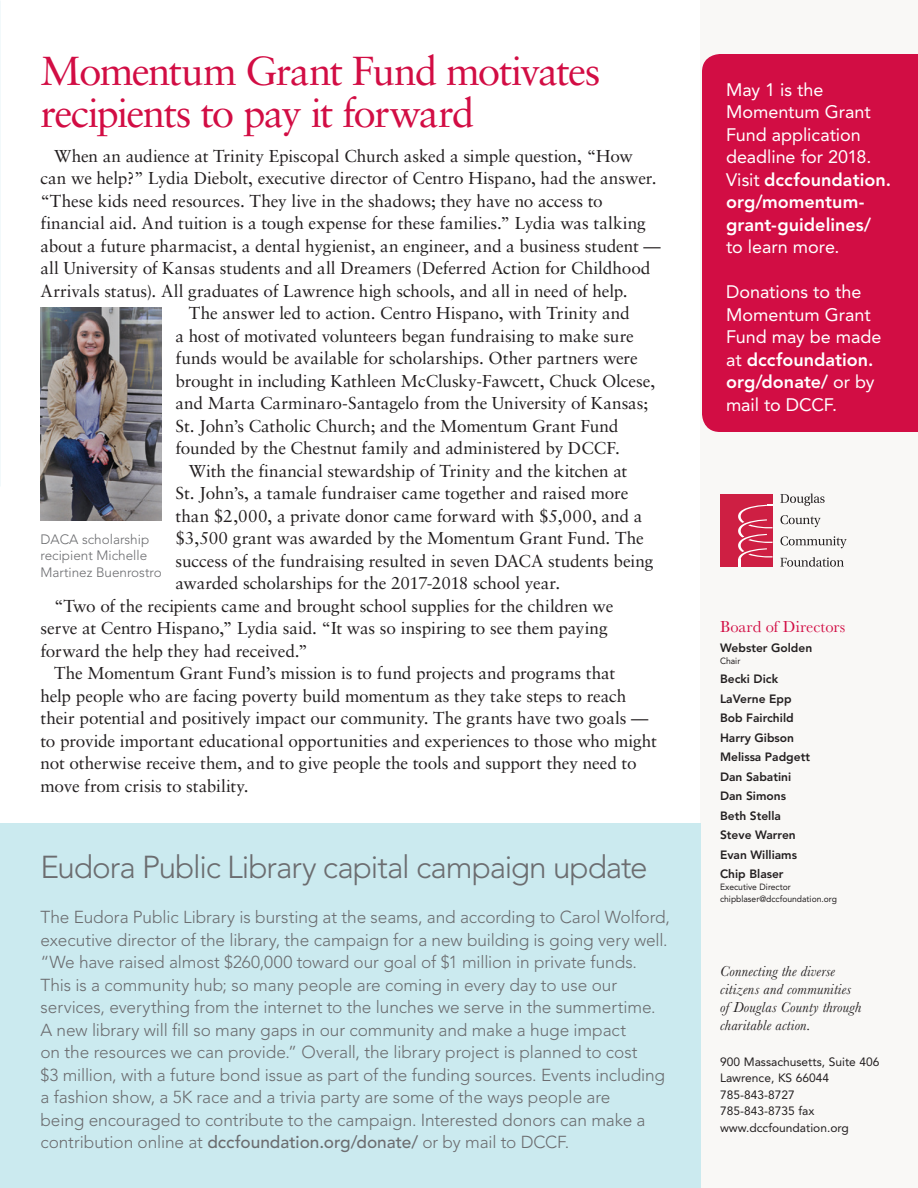
<style>
.page{position:relative;width:918px;height:1188px;background:#fff}
.page>*{position:absolute;margin:0;border:0;box-sizing:border-box;transform-origin:0 0}
.t1{font:40.5px/42px "Sabon LT Std";letter-spacing:-.045em;color:#d20d44}
.t2{font:300 31.5px "Avenir LT Std";letter-spacing:-.035em;color:#6c6d70}
.t3{font:18px/22.5px "Avenir LT Std";color:#fff}
.t4{font:17.25px "Sabon LT Std";letter-spacing:-.005em;color:#231f20}
.t5{font:300 17.25px/22.5px "Avenir LT Std";letter-spacing:-.005em;color:#6c6d70}
.t6{font:16.5px "Baskerville";letter-spacing:.005em;color:#d20d44}
.t7{font:italic 15px/18px "Baskerville";letter-spacing:.015em;color:#231f20}
.t8{font:300 13.5px/16.2px "Avenir LT Std";color:#6c6d70}
.t9{font:800 12px/19.5px "Avenir LT Std";color:#231f20}
.t10{font:12px/16.5px "Avenir LT Std";color:#231f20}
.t11{font:9px/12px "Avenir LT Std";color:#231f20;scale:.95 1}
.s1{font-weight:500}
.s2{font-weight:800}
</style>
<div class="page">
<div style="left:701px;top:0;width:217px;height:1188px;background:#f9f8f6"></div>
<div style="left:0;top:824px;width:701px;height:364px;background:#cbeaef"></div>
<div style="left:720px;top:494px;width:53px;height:73px;background:#ce1f43"></div>
<svg style="left:738px;top:505px;width:35px;height:62px"></svg>
<svg style="left:780px;top:494px;width:45px;height:12px"></svg>
<svg style="left:780px;top:515px;width:41px;height:12px"></svg>
<svg style="left:780px;top:536px;width:67px;height:12px"></svg>
<svg style="left:780px;top:557px;width:64px;height:10px"></svg>
<div style="left:702px;top:54px;width:216px;height:378px;background:#d20d44"></div>
<img style="left:40px;top:307px;width:122px;height:213px">
<h1 class="t1" style="left:40px;top:49px;width:562px">Momentum Grant Fund motivates recipients to pay it forward</h1>
<p class="t4" style="left:54px;top:145px;width:580px">When an audience at Trinity Episcopal Church asked a simple question, “How</p>
<p class="t4" style="left:40px;top:168px;width:618px">can we help?” Lydia Diebolt, executive director of Centro Hispano, had the answer.</p>
<p class="t4" style="left:40px;top:190px;width:564px">“These kids need resources. They live in the shadows; they have no access to</p>
<p class="t4" style="left:40px;top:213px;width:607px">financial aid. And tuition is a tough expense for these families.” Lydia was talking</p>
<p class="t4" style="left:40px;top:235px;width:622px">about a future pharmacist, a dental hygienist, an engineer, and a business student —</p>
<p class="t4" style="left:40px;top:258px;width:612px">all University of Kansas students and all Dreamers (Deferred Action for Childhood</p>
<p class="t4" style="left:40px;top:280px;width:589px">Arrivals status). All graduates of Lawrence high schools, and all in need of help.</p>
<p class="t4" style="left:189px;top:303px;width:442px">The answer led to action. Centro Hispano, with Trinity and</p>
<p class="t4" style="left:175px;top:325px;width:460px">a host of motivated volunteers began fundraising to make sure</p>
<p class="t4" style="left:175px;top:348px;width:464px">funds would be available for scholarships. Other partners were</p>
<p class="t4" style="left:175px;top:370px;width:481px">brought in including Kathleen McClusky-Fawcett, Chuck Olcese,</p>
<p class="t4" style="left:175px;top:393px;width:474px">and Marta Carminaro-Santagelo from the University of Kansas;</p>
<p class="t4" style="left:175px;top:415px;width:445px">St. John’s Catholic Church; and the Momentum Grant Fund</p>
<p class="t4" style="left:175px;top:438px;width:446px">founded by the Chestnut family and administered by DCCF.</p>
<p class="t4" style="left:189px;top:460px;width:440px">With the financial stewardship of Trinity and the kitchen at</p>
<p class="t4" style="left:176px;top:483px;width:454px">St. John’s, a tamale fundraiser came together and raised more</p>
<p class="t4" style="left:176px;top:505px;width:468px">than $2,000, a private donor came forward with $5,000, and a</p>
<p class="t4" style="left:176px;top:528px;width:470px">$3,500 grant was awarded by the Momentum Grant Fund. The</p>
<p class="t4" style="left:176px;top:550px;width:479px">success of the fundraising resulted in seven DACA students being</p>
<p class="t4" style="left:176px;top:573px;width:386px">awarded scholarships for the 2017-2018 school year.</p>
<p class="t4" style="left:54px;top:595px;width:561px">“Two of the recipients came and brought school supplies for the children we</p>
<p class="t4" style="left:41px;top:618px;width:569px">serve at Centro Hispano,” Lydia said. “It was so inspiring to see them paying</p>
<p class="t4" style="left:41px;top:640px;width:269px">forward the help they had received.”</p>
<p class="t4" style="left:54px;top:663px;width:563px">The Momentum Grant Fund’s mission is to fund projects and programs that</p>
<p class="t4" style="left:41px;top:685px;width:587px">help people who are facing poverty build momentum as they take steps to reach</p>
<p class="t4" style="left:41px;top:708px;width:609px">their potential and positively impact our community. The grants have two goals —</p>
<p class="t4" style="left:41px;top:730px;width:618px">to provide important educational opportunities and experiences to those who might</p>
<p class="t4" style="left:41px;top:753px;width:598px">not otherwise receive them, and to give people the tools and support they need to</p>
<p class="t4" style="left:41px;top:775px;width:210px">move from crisis to stability.</p>
<p class="t8" style="left:40px;top:532px;width:123px">DACA scholarship recipient Michelle<br>Martinez Buenrostro</p>
<h2 class="t2" style="left:40px;top:849px;width:609px">Eudora Public Library capital campaign update</h2>
<p class="t5" style="left:40px;top:906px;width:631px">The Eudora Public Library is bursting at the seams, and according to Carol Wolford, executive director of the library, the campaign for a new building is going very well. “We have raised almost $260,000 toward our goal of $1 million in private funds.<br>This is a community hub; so many people are coming in every day to use our services, everything from the internet to the lunches we serve in the summertime.<br>A new library will fill so many gaps in our community and make a huge impact<br>on the resources we can provide.” Overall, the library project is planned to cost<br>$3 million, with a future bond issue as part of the funding sources. Events including a fashion show, a 5K race and a trivia party are some of the ways people are<br>being encouraged to contribute to the campaign. Interested donors can make a contribution online at <span class="s1">dccfoundation.org/donate/</span> or by mail to DCCF.</p>
<p class="t3" style="left:726px;top:78px;width:166px">May 1 is the<br>Momentum Grant<br>Fund application deadline for 2018.<br>Visit <span class="s2">dccfoundation. org/momentum&shy;grant-guidelines/</span></p>
<p class="t3" style="left:726px;top:236px;width:115px">to learn more.</p>
<p class="t3" style="left:726px;top:281px;width:157px">Donations to the<br>Momentum Grant<br>Fund may be made at <span class="s2">dccfoundation. org/donate/</span> or by mail to DCCF.</p>
<p class="t6" style="left:720px;top:616px;width:127px">Board of Directors</p>
<p class="t9" style="left:720px;top:638px;width:94px">Webster Golden</p>
<p class="t11" style="left:720px;top:655px;width:23px">Chair</p>
<p class="t9" style="left:720px;top:669px;width:92px">Becki Dick<br>LaVerne Epp<br>Bob Fairchild<br>Harry Gibson<br>Melissa Padgett<br>Dan Sabatini<br>Dan Simons<br>Beth Stella<br>Steve Warren<br>Evan Williams<br>Chip Blaser</p>
<p class="t11" style="left:720px;top:881px;width:125px">Executive Director chipblaser@dccfoundation.org</p>
<p class="t7" style="left:720px;top:962px;width:143px">Connecting the diverse citizens and communities of Douglas County through charitable action.</p>
<p class="t10" style="left:720px;top:1053px;width:161px">900 Massachusetts, Suite 406<br>Lawrence, KS 66044<br>785-843-8727<br>785-843-8735 fax www.dccfoundation.org</p>
</div>
